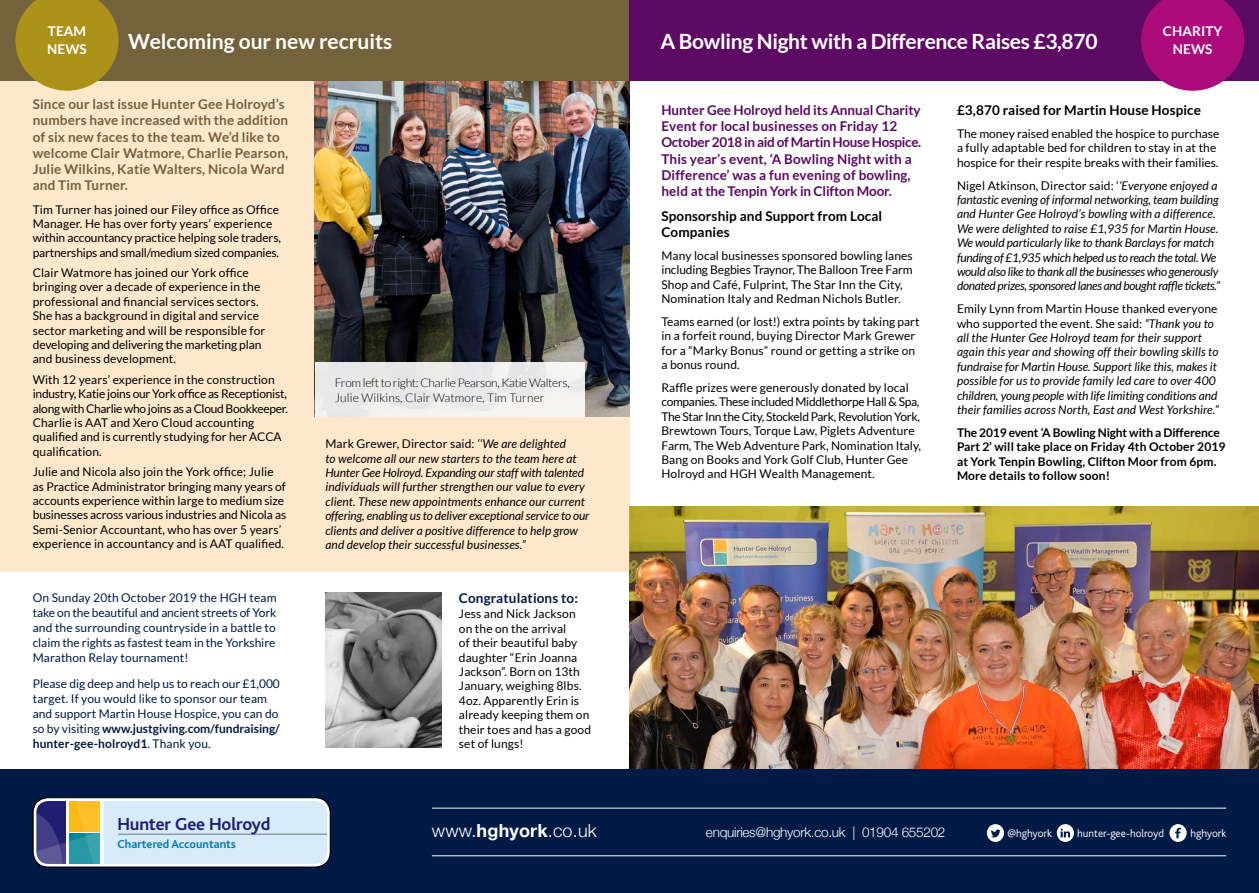
<style>
.page{position:relative;width:1259px;height:893px;background:#fff}
.page>*{position:absolute;margin:0;border:0;box-sizing:border-box;transform-origin:0 0}
.t1{font:700 21px "Lato";letter-spacing:-.015em;color:#fff}
.t2{font:700 18.15px "Bliss";letter-spacing:-.01em;color:#211d70}
.t3{font:300 18px "Helvetica Neue";letter-spacing:.01em;color:#fff}
.t4{font:700 13.5px/16.2px "Lato";letter-spacing:-.005em;color:#5c0a63}
.t5{font:700 13.5px/16.2px "Lato";letter-spacing:.01em;color:#73623c}
.t6{font:700 13.5px/16.2px "Lato";letter-spacing:.01em;color:#000}
.t7{font:300 13.5px "Helvetica Neue";letter-spacing:-.02em;color:#fff}
.t8{font:700 13.5px/18px "Lato";letter-spacing:.01em;color:#fff;text-align:center}
.t9{font:700 13.5px "Lato";letter-spacing:.01em;color:#001a46}
.t10{font:700 12.15px "Bliss";color:#007cba}
.t11{font:12px/14.4px "Lato";letter-spacing:.01em;color:#000}
.t12{font:italic 12px/14.4px "Lato";color:#000}
.t13{font:12px/15px "Lato";letter-spacing:.005em;color:#001a46;text-align:justify}
.t14{font:12px/14.4px "Lato";letter-spacing:-.01em;color:#000}
.t15{font:700 12px/14.4px "Lato";letter-spacing:.01em;color:#000}
.t16{font:300 12px/14.4px "Lato";letter-spacing:-.025em;color:#000}
.t17{font:300 11.25px "Bliss";color:#fff}
.s1{font-weight:700}
.s2{font-style:normal}
</style>
<div class="page">
<img style="left:629px;top:506px;width:630px;height:264px">
<div style="left:0;top:74px;width:629px;height:498px;background:#fde8cc"></div>
<img style="left:315px;top:80px;width:314px;height:337px">
<div style="left:315px;top:362px;width:269px;height:55px;background:#e9eaea"></div>
<div style="left:0;top:0;width:629px;height:80px;background:#73623c"></div>
<div style="left:629px;top:0;width:630px;height:80px;background:#5c0a63"></div>
<svg style="left:1141px;top:0;width:103px;height:91px"></svg>
<svg style="left:15px;top:0;width:104px;height:91px"></svg>
<div style="left:0;top:770px;width:1259px;height:123px;background:#001a46"></div>
<div style="left:33px;top:798px;width:297px;height:69px;background:#fff;border-radius:15px"></div>
<div style="left:33px;top:797px;width:298px;height:70px;border:1px solid #000;border-radius:15px"></div>
<svg style="left:34px;top:801px;width:293px;height:63px;background:#c0d2db"></svg>
<div style="left:987px;top:824px;width:17px;height:18px;background:#fff;border-radius:50%"></div>
<svg style="left:991px;top:829px;width:9px;height:8px"></svg>
<div style="left:1169px;top:824px;width:17px;height:18px;background:#fff;border-radius:50%"></div>
<svg style="left:1175px;top:828px;width:6px;height:10px"></svg>
<svg style="left:1056px;top:824px;width:18px;height:18px"></svg>
<svg style="left:1060px;top:829px;width:10px;height:8px"></svg>
<hr style="left:432px;top:855px;width:794px;height:1px;background:#fff">
<hr style="left:432px;top:808px;width:794px;height:1px;background:#fff">
<img style="left:325px;top:592px;width:116px;height:156px">
<p class="t8" style="left:47px;top:22px;width:41px;text-align:left">TEAM<br>NEWS</p>
<h1 class="t1" style="left:128px;top:29px;width:266px">Welcoming our new recruits</h1>
<h1 class="t1" style="left:660px;top:29px;width:438px">A Bowling Night with a Difference Raises £3,870</h1>
<p class="t8" style="left:1162px;top:22px;width:61px">CHARITY<br>NEWS</p>
<p class="t5" style="left:33px;top:96px;width:257px">Since our last issue Hunter Gee Holroyd’s numbers have increased with the addition of six new faces to the team. We’d like to welcome Clair Watmore, Charlie Pearson, Julie Wilkins, Katie Walters, Nicola Ward and Tim Turner.</p>
<p class="t14" style="left:33px;top:202px;width:250px">Tim Turner has joined our Filey office as Office Manager. He has over forty years’ experience within accountancy practice helping sole traders, partnerships and small/medium sized companies.</p>
<p class="t11" style="left:33px;top:265px;width:234px">Clair Watmore has joined our York office bringing over a decade of experience in the professional and financial services sectors.<br>She has a background in digital and service sector marketing and will be responsible for developing and delivering the marketing plan and business development.</p>
<p class="t11" style="left:33px;top:372px;width:257px">With 12 years’ experience in the construction industry, Katie joins our York office as Receptionist, along with Charlie who joins as a Cloud Bookkeeper.<br>Charlie is AAT and Xero Cloud accounting qualified and is currently studying for her ACCA qualification.</p>
<p class="t11" style="left:33px;top:465px;width:255px">Julie and Nicola also join the York office; Julie as Practice Administrator bringing many years of accounts experience within large to medium size businesses across various industries and Nicola as Semi-Senior Accountant, who has over 5 years’ experience in accountancy and is AAT qualified.</p>
<p class="t13" style="left:33px;top:590px;width:245px">On Sunday 20th October 2019 the HGH team take on the beautiful and ancient streets of York and the surrounding countryside in a battle to claim the rights as fastest team in the Yorkshire Marathon Relay tournament!</p>
<p class="t13" style="left:33px;top:676px;width:249px;text-align:left">Please dig deep and help us to reach our £1,000 target. If you would like to sponsor our team and support Martin House Hospice, you can do so by visiting <span class="s1">www.justgiving.com/fundraising/ hunter-gee-holroyd1</span>. Thank you.</p>
<h2 class="t2" style="left:118px;top:814px;width:154px">Hunter Gee Holroyd</h2>
<p class="t10" style="left:118px;top:837px;width:120px">Chartered Accountants</p>
<p class="t16" style="left:335px;top:376px;width:236px">From left to right: Charlie Pearson, Katie Walters,<br>Julie Wilkins, Clair Watmore, Tim Turner</p>
<p class="t12" style="left:325px;top:437px;width:265px"><span class="s2">Mark Grewer, Director said:</span> ‘‘We are delighted<br>to welcome all our new starters to the team here at Hunter Gee Holroyd. Expanding our staff with talented individuals will further strengthen our value to every client. These new appointments enhance our current offering, enabling us to deliver exceptional service to our clients and deliver a positive difference to help grow and develop their successful businesses.”</p>
<p class="t9" style="left:459px;top:591px;width:120px">Congratulations to:</p>
<p class="t11" style="left:459px;top:606px;width:134px">Jess and Nick Jackson on the on the arrival<br>of their beautiful baby daughter “Erin Joanna<br>Jackson”. Born on 13th<br>January, weighing 8lbs.<br>4oz. Apparently Erin is already keeping them on their toes and has a good set of lungs!</p>
<p class="t4" style="left:661px;top:102px;width:261px">Hunter Gee Holroyd held its Annual Charity Event for local businesses on Friday 12<br>October 2018 in aid of Martin House Hospice.<br>This year’s event, ‘A Bowling Night with a Difference’ was a fun evening of bowling, held at the Tenpin York in Clifton Moor.</p>
<p class="t6" style="left:661px;top:207px;width:222px">Sponsorship and Support from Local<br>Companies</p>
<p class="t11" style="left:661px;top:248px;width:253px">Many local businesses sponsored bowling lanes including Begbies Traynor, The Balloon Tree Farm Shop and Café, Fulprint, The Star Inn the City, Nomination Italy and Redman Nichols Butler.</p>
<p class="t11" style="left:661px;top:314px;width:260px">Teams earned (or lost!) extra points by taking part in a forfeit round, buying Director Mark Grewer for a “Marky Bonus” round or getting a strike on a bonus round.</p>
<p class="t11" style="left:661px;top:380px;width:261px">Raffle prizes were generously donated by local companies. These included Middlethorpe Hall &amp; Spa, The Star Inn the City, Stockeld Park, Revolution York, Brewtown Tours, Torque Law, Piglets Adventure Farm, The Web Adventure Park, Nomination Italy, Bang on Books and York Golf Club, Hunter Gee Holroyd and HGH Wealth Management.</p>
<p class="t6" style="left:957px;top:102px;width:246px">£3,870 raised for Martin House Hospice</p>
<p class="t11" style="left:957px;top:126px;width:264px">The money raised enabled the hospice to purchase a fully adaptable bed for children to stay in at the hospice for their respite breaks with their families.</p>
<p class="t12" style="left:957px;top:178px;width:265px"><span class="s2">Nigel Atkinson, Director said: ‘</span>‘Everyone enjoyed a fantastic evening of informal networking, team building and Hunter Gee Holroyd’s bowling with a difference.<br>We were delighted to raise £1,935 for Martin House.<br>We would particularly like to thank Barclays for match funding of £1,935 which helped us to reach the total. We would also like to thank all the businesses who generously donated prizes, sponsored lanes and bought raffle tickets.”</p>
<p class="t12" style="left:957px;top:302px;width:263px"><span class="s2">Emily Lynn from Martin House thanked everyone who supported the event. She said:</span> “Thank you to all the Hunter Gee Holroyd team for their support again this year and showing off their bowling skills to fundraise for Martin House. Support like this, makes it possible for us to provide family led care to over 400 children, young people with life limiting conditions and their families across North, East and West Yorkshire.”</p>
<p class="t15" style="left:957px;top:425px;width:270px">The 2019 event ‘A Bowling Night with a Difference Part 2’ will take place on Friday 4th October 2019 at York Tenpin Bowling, Clifton Moor from 6pm.<br>More details to follow soon!</p>
<h3 class="t3" style="left:432px;top:816px;width:166px">www.<span class="s1">hghyork</span>.co.uk</h3>
<p class="t7" style="left:706px;top:822px;width:241px">enquiries@hghyork.co.uk | 01904 655202</p>
<p class="t17" style="left:1007px;top:827px;width:46px">@hghyork</p>
<p class="t17" style="left:1077px;top:827px;width:88px">hunter-gee-holroyd</p>
<p class="t17" style="left:1190px;top:827px;width:37px">hghyork</p>
</div>
